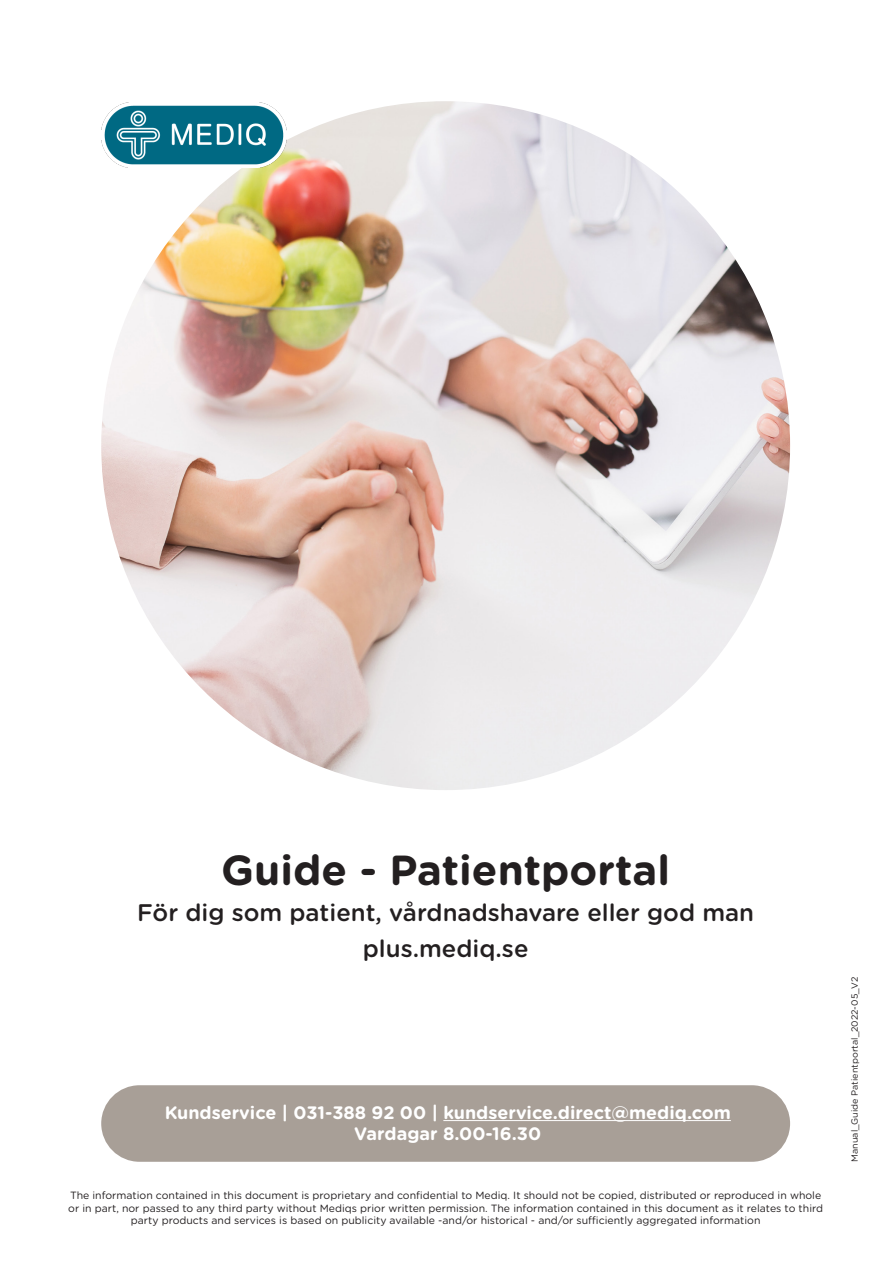
<style>
.page{position:relative;width:893px;height:1263px;background:#fff}
.page>*{position:absolute;margin:0;border:0;box-sizing:border-box;transform-origin:0 0}
.t1{font:700 42px "Gotham Rounded";color:#231f20}
.t2{font:500 24px "Gotham Rounded";color:#231f20}
.t3{font:700 18px "Gotham Rounded";color:#fff}
.t4{font:10.5px/12.6px "Gotham Rounded";color:#231f20;text-align:center}
.t5{font:9px "Gotham Rounded";color:#231f20}
</style>
<div class="page">
<img style="left:101px;top:101px;width:689px;height:689px;border-radius:344px">
<div style="left:101px;top:1085px;width:689px;height:77px;background:#a89f97;border-radius:38px"></div>
<img style="left:101px;top:103px;width:186px;height:65px">
<hr style="left:443px;top:1120px;width:288px;height:1px;background:#fff">
<p class="t1" style="left:221px;top:839px;width:450px">Guide - Patientportal</p>
<p class="t2" style="left:137px;top:895px;width:618px">För dig som patient, vårdnadshavare eller god man</p>
<p class="t2" style="left:363px;top:931px;width:167px">plus.mediq.se</p>
<p class="t3" style="left:165px;top:1099px;width:568px">Kundservice | 031-388 92 00 | kundservice.direct@mediq.com</p>
<p class="t3" style="left:354px;top:1121px;width:188px">Vardagar 8.00-16.30</p>
<p class="t4" style="left:68px;top:1188px;width:756px">The information contained in this document is proprietary and confidential to Mediq. It should not be copied, distributed or reproduced in whole or in part, nor passed to any third party without Mediqs prior written permission. The information contained in this document as it relates to third party products and services is based on publicity available -and/or historical - and/or sufficiently aggregated information</p>
<p class="t5" style="left:848px;top:1162px;width:187px;rotate:-90deg">Manual_Guide Patientportal_2022-05_V2</p>
</div>
